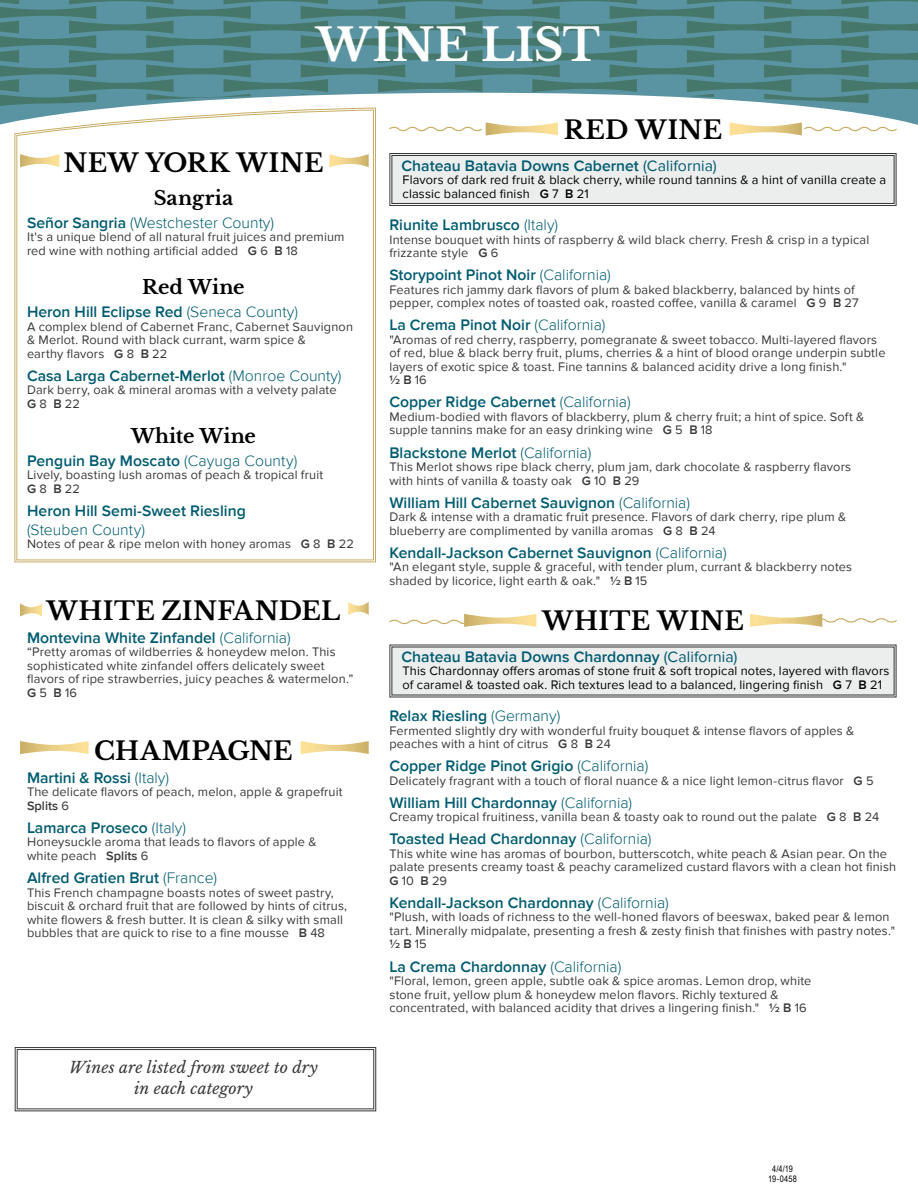
<style>
.page{position:relative;width:918px;height:1188px;background:#fff}
.page>*{position:absolute;margin:0;border:0;box-sizing:border-box;transform-origin:0 0}
.t1{font:700 45px "Libre Baskerville";letter-spacing:.005em;color:#fff}
.t2{font:700 25.5px "Libre Baskerville";letter-spacing:.01em;color:#000}
.t3{font:700 19.5px "Libre Baskerville";color:#000}
.t4{font:600 15.75px "Proxima Nova";color:#005b70}
.t5{font:300 15.75px "Proxima Nova";color:#005b70}
.t6{font:italic 15.75px/21px "Libre Baskerville";letter-spacing:.005em;color:#383839;text-align:center}
.t7{font:12.75px/13.5px "Proxima Nova";letter-spacing:.015em;color:#383839}
.t8{font:12.75px/13.5px "Proxima Nova";letter-spacing:.015em;color:#000}
.t9{font:9px/10.5px "Arial Narrow";letter-spacing:.03em;color:#000;text-align:center}
.s1{font-weight:600}
.s2{font-weight:300}
.s3{font-weight:400}
</style>
<div class="page">
<svg style="left:389px;top:644px;width:508px;height:54px;background:#dedede"></svg>
<div style="left:389px;top:153px;width:508px;height:53px;background:#eceded"></div>
<div style="left:391px;top:155px;width:504px;height:49px;border:1px solid #383839"></div>
<svg style="left:14px;top:1047px;width:363px;height:65px"></svg>
<div style="left:17px;top:1049px;width:357px;height:60px;border:1px solid #383839"></div>
<svg style="left:0;top:0;width:918px;height:129px;background:#6c9a9e"></svg>
<svg style="left:388px;top:122px;width:170px;height:14px"></svg>
<svg style="left:730px;top:122px;width:168px;height:14px"></svg>
<svg style="left:16px;top:109px;width:359px;height:452px"></svg>
<svg style="left:20px;top:603px;width:22px;height:14px"></svg>
<svg style="left:348px;top:602px;width:21px;height:13px"></svg>
<svg style="left:389px;top:614px;width:147px;height:13px"></svg>
<svg style="left:750px;top:614px;width:147px;height:13px"></svg>
<svg style="left:20px;top:741px;width:69px;height:13px"></svg>
<svg style="left:301px;top:741px;width:68px;height:13px"></svg>
<svg style="left:20px;top:154px;width:39px;height:13px"></svg>
<svg style="left:329px;top:154px;width:40px;height:13px"></svg>
<h1 class="t1" style="left:316px;top:17px;width:285px">WINE LIST</h1>
<h2 class="t2" style="left:64px;top:147px;width:261px">NEW YORK WINE</h2>
<h3 class="t3" style="left:154px;top:186px;width:81px">Sangria</h3>
<p class="t5" style="left:27px;top:214px;width:249px"><span class="s1">Señor Sangria</span> (Westchester County)</p>
<p class="t7" style="left:27px;top:231px;width:319px">It's a unique blend of all natural fruit juices and premium red wine with nothing artificial added <span class="s1">G</span> 6 <span class="s1">B</span> 18</p>
<h3 class="t3" style="left:142px;top:275px;width:104px">Red Wine</h3>
<p class="t4" style="left:27px;top:303px;width:272px">Heron Hill Eclipse Red <span class="s2">(Seneca County)</span></p>
<p class="t7" style="left:27px;top:320px;width:328px">A complex blend of Cabernet Franc, Cabernet Sauvignon &amp; Merlot. Round with black currant, warm spice &amp;<br>earthy flavors <span class="s1">G</span> 8 <span class="s1">B</span> 22</p>
<p class="t4" style="left:27px;top:366px;width:316px">Casa Larga Cabernet-Merlot <span class="s2">(Monroe County)</span></p>
<p class="t7" style="left:27px;top:383px;width:311px">Dark berry, oak &amp; mineral aromas with a velvety palate<br><span class="s1">G</span>8 <span class="s1">B</span>22</p>
<h3 class="t3" style="left:131px;top:424px;width:126px">White Wine</h3>
<p class="t4" style="left:27px;top:452px;width:272px">Penguin Bay Moscato <span class="s2">(Cayuga County)</span></p>
<p class="t7" style="left:27px;top:469px;width:298px">Lively, boasting lush aromas of peach &amp; tropical fruit<br><span class="s1">G</span>8 <span class="s1">B</span>22</p>
<p class="t4" style="left:27px;top:502px;width:220px">Heron Hill Semi-Sweet Riesling</p>
<p class="t5" style="left:27px;top:521px;width:120px">(Steuben County)</p>
<p class="t7" style="left:27px;top:537px;width:328px">Notes of pear &amp; ripe melon with honey aromas <span class="s1">G</span> 8 <span class="s1">B</span> 22</p>
<h2 class="t2" style="left:47px;top:595px;width:295px">WHITE ZINFANDEL</h2>
<p class="t4" style="left:27px;top:628px;width:265px">Montevina White Zinfandel <span class="s2">(California)</span></p>
<p class="t7" style="left:27px;top:645px;width:328px">“Pretty aromas of wildberries &amp; honeydew melon. This sophisticated white zinfandel offers delicately sweet flavors of ripe strawberries, juicy peaches &amp; watermelon.” <span class="s1">G</span>5 <span class="s1">B</span>16</p>
<h2 class="t2" style="left:94px;top:735px;width:200px">CHAMPAGNE</h2>
<p class="t4" style="left:27px;top:769px;width:144px">Martini &amp; Rossi <span class="s2">(Italy)</span></p>
<p class="t7" style="left:27px;top:786px;width:317px">The delicate flavors of peach, melon, apple &amp; grapefruit<br><span class="s1">Splits</span> 6</p>
<p class="t4" style="left:27px;top:819px;width:161px">Lamarca Proseco <span class="s2">(Italy)</span></p>
<p class="t7" style="left:27px;top:836px;width:291px">Honeysuckle aroma that leads to flavors of apple &amp; white peach <span class="s1">Splits</span> 6</p>
<p class="t4" style="left:27px;top:869px;width:192px">Alfred Gratien Brut <span class="s2">(France)</span></p>
<p class="t7" style="left:27px;top:886px;width:322px">This French champagne boasts notes of sweet pastry, biscuit &amp; orchard fruit that are followed by hints of citrus, white flowers &amp; fresh butter. It is clean &amp; silky with small bubbles that are quick to rise to a fine mousse <span class="s1">B</span> 48</p>
<p class="t6" style="left:69px;top:1056px;width:250px">Wines are listed from sweet to dry in each category</p>
<h2 class="t2" style="left:564px;top:114px;width:160px">RED WINE</h2>
<p class="t4" style="left:402px;top:157px;width:317px">Chateau Batavia Downs Cabernet <span class="s3">(California)</span></p>
<p class="t8" style="left:403px;top:174px;width:485px">Flavors of dark red fruit &amp; black cherry, while round tannins &amp; a hint of vanilla create a classic balanced finish <span class="s1">G</span> 7 <span class="s1">B</span> 21</p>
<p class="t4" style="left:389px;top:216px;width:170px">Riunite Lambrusco <span class="s2">(Italy)</span></p>
<p class="t7" style="left:389px;top:233px;width:481px">Intense bouquet with hints of raspberry &amp; wild black cherry. Fresh &amp; crisp in a typical frizzante style <span class="s1">G</span> 6</p>
<p class="t4" style="left:389px;top:266px;width:223px">Storypoint Pinot Noir <span class="s2">(California)</span></p>
<p class="t7" style="left:389px;top:283px;width:471px">Features rich jammy dark flavors of plum &amp; baked blackberry, balanced by hints of pepper, complex notes of toasted oak, roasted coffee, vanilla &amp; caramel <span class="s1">G</span> 9 <span class="s1">B</span> 27</p>
<p class="t4" style="left:389px;top:316px;width:218px">La Crema Pinot Noir <span class="s2">(California)</span></p>
<p class="t7" style="left:389px;top:333px;width:498px">"Aromas of red cherry, raspberry, pomegranate &amp; sweet tobacco. Multi-layered flavors of red, blue &amp; black berry fruit, plums, cherries &amp; a hint of blood orange underpin subtle layers of exotic spice &amp; toast. Fine tannins &amp; balanced acidity drive a long finish."<br><span class="s1">½ B</span> 16</p>
<p class="t4" style="left:389px;top:393px;width:243px">Copper Ridge Cabernet <span class="s2">(California)</span></p>
<p class="t7" style="left:389px;top:410px;width:476px">Medium-bodied with flavors of blackberry, plum &amp; cherry fruit; a hint of spice. Soft &amp; supple tannins make for an easy drinking wine <span class="s1">G</span> 5 <span class="s1">B</span> 18</p>
<p class="t4" style="left:389px;top:443px;width:203px">Blackstone Merlot <span class="s2">(California)</span></p>
<p class="t7" style="left:389px;top:460px;width:463px">This Merlot shows ripe black cherry, plum jam, dark chocolate &amp; raspberry flavors with hints of vanilla &amp; toasty oak <span class="s1">G</span> 10 <span class="s1">B</span> 29</p>
<p class="t4" style="left:389px;top:493px;width:302px">William Hill Cabernet Sauvignon <span class="s2">(California)</span></p>
<p class="t7" style="left:389px;top:510px;width:458px">Dark &amp; intense with a dramatic fruit presence. Flavors of dark cherry, ripe plum &amp; blueberry are complimented by vanilla aromas <span class="s1">G</span> 8 <span class="s1">B</span> 24</p>
<p class="t4" style="left:389px;top:543px;width:339px">Kendall-Jackson Cabernet Sauvignon <span class="s2">(California)</span></p>
<p class="t7" style="left:389px;top:560px;width:464px">"An elegant style, supple &amp; graceful, with tender plum, currant &amp; blackberry notes shaded by licorice, light earth &amp; oak." <span class="s1">½ B</span> 15</p>
<h2 class="t2" style="left:542px;top:605px;width:203px">WHITE WINE</h2>
<p class="t4" style="left:402px;top:648px;width:337px">Chateau Batavia Downs Chardonnay <span class="s3">(California)</span></p>
<p class="t8" style="left:403px;top:665px;width:488px">This Chardonnay offers aromas of stone fruit &amp; soft tropical notes, layered with flavors of caramel &amp; toasted oak. Rich textures lead to a balanced, lingering finish <span class="s1">G</span> 7 <span class="s1">B</span> 21</p>
<p class="t4" style="left:389px;top:707px;width:172px">Relax Riesling <span class="s2">(Germany)</span></p>
<p class="t7" style="left:389px;top:724px;width:466px">Fermented slightly dry with wonderful fruity bouquet &amp; intense flavors of apples &amp; peaches with a hint of citrus <span class="s1">G</span> 8 <span class="s1">B</span> 24</p>
<p class="t4" style="left:389px;top:757px;width:260px">Copper Ridge Pinot Grigio <span class="s2">(California)</span></p>
<p class="t7" style="left:389px;top:774px;width:486px">Delicately fragrant with a touch of floral nuance &amp; a nice light lemon-citrus flavor <span class="s1">G</span> 5</p>
<p class="t4" style="left:389px;top:793px;width:244px">William Hill Chardonnay <span class="s2">(California)</span></p>
<p class="t7" style="left:389px;top:810px;width:491px">Creamy tropical fruitiness, vanilla bean &amp; toasty oak to round out the palate <span class="s1">G</span> 8 <span class="s1">B</span> 24</p>
<p class="t4" style="left:389px;top:830px;width:264px">Toasted Head Chardonnay <span class="s2">(California)</span></p>
<p class="t7" style="left:389px;top:847px;width:508px">This white wine has aromas of bourbon, butterscotch, white peach &amp; Asian pear. On the palate presents creamy toast &amp; peachy caramelized custard flavors with a clean hot finish<br><span class="s1">G</span> 10 <span class="s1">B</span> 29</p>
<p class="t4" style="left:389px;top:894px;width:281px">Kendall-Jackson Chardonnay <span class="s2">(California)</span></p>
<p class="t7" style="left:389px;top:911px;width:507px">"Plush, with loads of richness to the well-honed flavors of beeswax, baked pear &amp; lemon tart. Minerally midpalate, presenting a fresh &amp; zesty finish that finishes with pastry notes." <span class="s1">½ B</span> 15</p>
<p class="t4" style="left:389px;top:957px;width:234px">La Crema Chardonnay <span class="s2">(California)</span></p>
<p class="t7" style="left:389px;top:974px;width:424px">"Floral, lemon, green apple, subtle oak &amp; spice aromas. Lemon drop, white stone fruit, yellow plum &amp; honeydew melon flavors. Richly textured &amp; concentrated, with balanced acidity that drives a lingering finish." <span class="s1">½ B</span> 16</p>
<p class="t9" style="left:768px;top:1163px;width:30px">4/4/19<br>19-0458</p>
</div>
